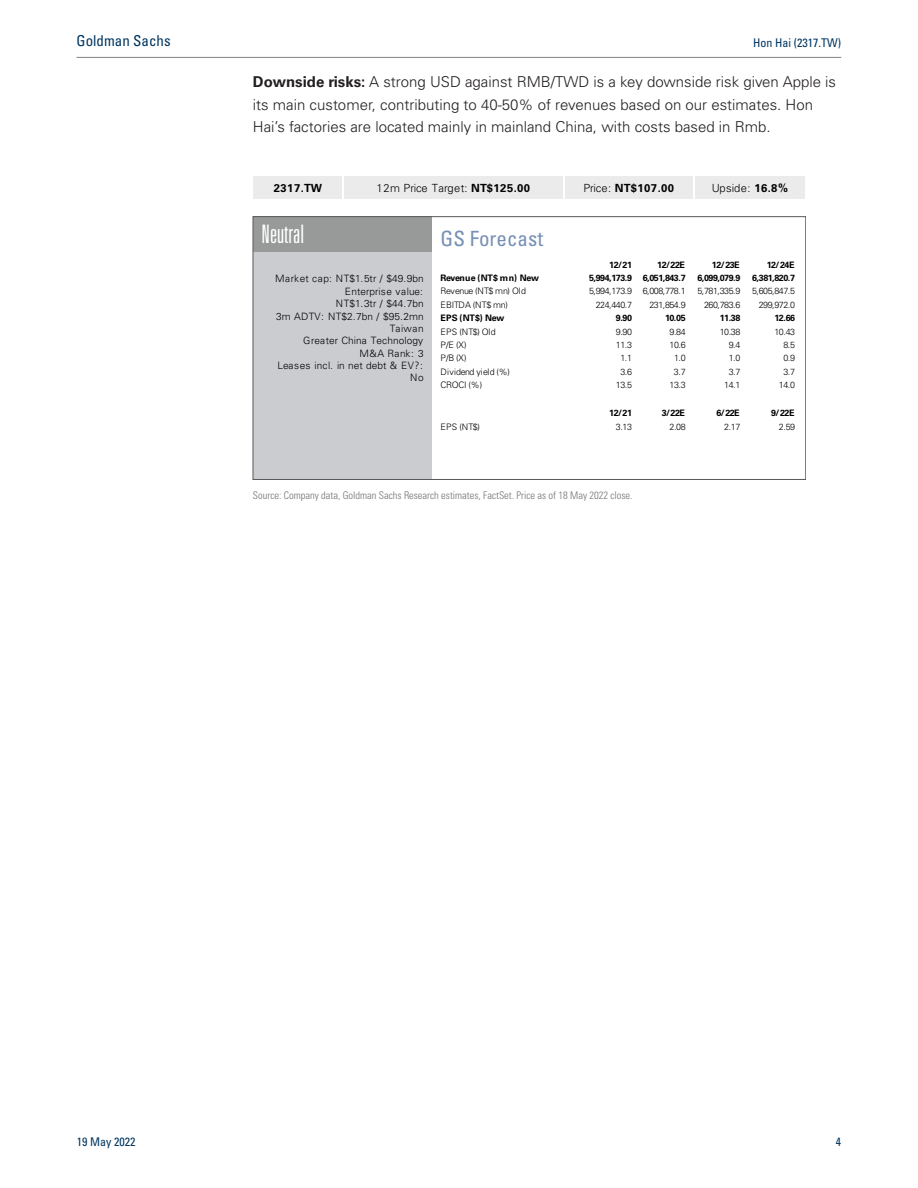
<style>
.page{position:relative;width:918px;height:1188px;background:#fff}
.page>*{position:absolute;margin:0;border:0;box-sizing:border-box;transform-origin:0 0}
.t1{font:300 ultra-condensed 25.5px "Univers LT Std";color:#fff}
.t2{font:condensed 21px "Univers LT Std";color:#7790b5}
.t3{font:300 15px/22.5px "Univers LT Std";color:#231f20}
.t4{font:condensed 15px "Univers LT Std";color:#003661}
.t5{font:condensed 12px "Univers LT Std";color:#003661}
.t6{font:300 11.25px "Univers LT Std";color:#000}
.t7{font:700 11.25px "Univers LT Std";letter-spacing:.045em;color:#000}
.t8{font:300 condensed 10.5px "Univers LT Std";color:#737378}
.t9{font:300 10.2px/12.3px "Univers LT Std";color:#000;text-align:right}
.t10{font:300 9px "Univers LT Std";letter-spacing:-.055em;color:#000}
.t11{font:700 9px "Univers LT Std";letter-spacing:-.055em;color:#000}
.t12{font:700 9px "Univers LT Std";letter-spacing:-.035em;color:#000}
.t13{font:300 9px "Univers LT Std";letter-spacing:-.035em;color:#000}
.t14{font:300 9px "Univers LT Std";color:#000}
.t15{font:300 9px "Univers LT Std";letter-spacing:-.015em;color:#000}
.s1{font-weight:700}
.s2{font-weight:300}
</style>
<div class="page">
<div style="left:253px;top:176px;width:552px;height:23px;background:#ebebec"></div>
<svg style="left:343px;top:176px;width:1px;height:23px"></svg>
<svg style="left:563px;top:176px;width:1px;height:23px"></svg>
<svg style="left:694px;top:176px;width:1px;height:23px"></svg>
<div style="left:253px;top:217px;width:179px;height:36px;background:#989999"></div>
<div style="left:253px;top:253px;width:179px;height:184px;background:#caccd0"></div>
<div style="left:253px;top:437px;width:179px;height:42px;background:#caccd0"></div>
<hr style="left:77px;top:57px;width:764px;height:1px;background:#808285">
<p class="t4" style="left:77px;top:35px;width:96px">Goldman Sachs</p>
<p class="t5" style="left:753px;top:38px;width:89px">Hon Hai (2317.TW)</p>
<p class="t3" style="left:253px;top:72px;width:585px"><span class="s1">Downside risks:</span> A strong USD against RMB/TWD is a key downside risk given Apple is its main customer, contributing to 40-50% of revenues based on our estimates. Hon<br>Hai’s factories are located mainly in mainland China, with costs based in Rmb.</p>
<p class="t7" style="left:274px;top:184px;width:50px">2317.TW</p>
<p class="t6" style="left:377px;top:184px;width:155px">12m Price Target: <span class="s1">NT$125.00</span></p>
<p class="t7" style="left:584px;top:184px;width:92px"><span class="s2">Price:</span> NT$107.00</p>
<p class="t6" style="left:712px;top:184px;width:78px">Upside: <span class="s1">16.8%</span></p>
<p class="t1" style="left:262px;top:219px;width:44px">Neutral</p>
<p class="t2" style="left:441px;top:230px;width:104px">GS Forecast</p>
<p class="t9" style="left:275px;top:274px;width:150px">Market cap: NT$1.5tr / $49.9bn<br>Enterprise value:<br>NT$1.3tr / $44.7bn<br>3m ADTV: NT$2.7bn / $95.2mn<br>Taiwan<br>Greater China Technology<br>M&amp;A Rank: 3<br>Leases incl. in net debt &amp; EV?:<br>No</p>
<p class="t11" style="left:609px;top:261px;width:24px">12/21</p>
<p class="t11" style="left:657px;top:261px;width:29px">12/22E</p>
<p class="t11" style="left:712px;top:261px;width:29px">12/23E</p>
<p class="t11" style="left:767px;top:261px;width:29px">12/24E</p>
<p class="t12" style="left:441px;top:274px;width:100px">Revenue (NT$ mn) New</p>
<p class="t11" style="left:589px;top:274px;width:98px">5,994,173.9 6,051,843.7</p>
<p class="t11" style="left:697px;top:274px;width:44px">6,099,079.9</p>
<p class="t11" style="left:752px;top:274px;width:44px">6,381,820.7</p>
<p class="t13" style="left:441px;top:288px;width:87px">Revenue (NT$ mn) Old</p>
<p class="t10" style="left:589px;top:288px;width:98px">5,994,173.9 6,008,778.1</p>
<p class="t10" style="left:697px;top:288px;width:44px">5,781,335.9</p>
<p class="t10" style="left:752px;top:288px;width:44px">5,605,847.5</p>
<p class="t15" style="left:441px;top:301px;width:69px">EBITDA (NT$ mn)</p>
<p class="t10" style="left:596px;top:301px;width:38px">224,440.7</p>
<p class="t10" style="left:649px;top:301px;width:38px">231,854.9</p>
<p class="t10" style="left:704px;top:301px;width:38px">260,783.6</p>
<p class="t10" style="left:759px;top:301px;width:38px">299,972.0</p>
<p class="t11" style="left:441px;top:315px;width:65px">EPS (NT$) New</p>
<p class="t11" style="left:616px;top:315px;width:18px">9.90</p>
<p class="t11" style="left:665px;top:315px;width:22px">10.05</p>
<p class="t11" style="left:720px;top:315px;width:22px">11.38</p>
<p class="t11" style="left:775px;top:315px;width:22px">12.66</p>
<p class="t10" style="left:441px;top:328px;width:57px">EPS (NT$) Old</p>
<p class="t10" style="left:616px;top:328px;width:18px">9.90</p>
<p class="t10" style="left:670px;top:328px;width:18px">9.84</p>
<p class="t10" style="left:720px;top:328px;width:22px">10.38</p>
<p class="t10" style="left:775px;top:328px;width:22px">10.43</p>
<p class="t10" style="left:441px;top:341px;width:27px">P/E (X)</p>
<p class="t10" style="left:616px;top:341px;width:18px">11.3</p>
<p class="t10" style="left:670px;top:341px;width:18px">10.6</p>
<p class="t10" style="left:729px;top:341px;width:13px">9.4</p>
<p class="t10" style="left:783px;top:341px;width:13px">8.5</p>
<p class="t10" style="left:441px;top:355px;width:27px">P/B (X)</p>
<p class="t10" style="left:620px;top:355px;width:13px">1.1</p>
<p class="t10" style="left:674px;top:355px;width:13px">1.0</p>
<p class="t10" style="left:729px;top:355px;width:13px">1.0</p>
<p class="t10" style="left:783px;top:355px;width:13px">0.9</p>
<p class="t14" style="left:441px;top:368px;width:71px">Dividend yield (%)</p>
<p class="t10" style="left:620px;top:368px;width:13px">3.6</p>
<p class="t10" style="left:674px;top:368px;width:13px">3.7</p>
<p class="t10" style="left:729px;top:368px;width:13px">3.7</p>
<p class="t10" style="left:783px;top:368px;width:13px">3.7</p>
<p class="t10" style="left:441px;top:382px;width:43px">CROCI (%)</p>
<p class="t10" style="left:616px;top:382px;width:18px">13.5</p>
<p class="t10" style="left:670px;top:382px;width:18px">13.3</p>
<p class="t10" style="left:724px;top:382px;width:18px">14.1</p>
<p class="t10" style="left:779px;top:382px;width:18px">14.0</p>
<p class="t11" style="left:609px;top:409px;width:24px">12/21</p>
<p class="t11" style="left:662px;top:409px;width:25px">3/22E</p>
<p class="t11" style="left:716px;top:409px;width:25px">6/22E</p>
<p class="t11" style="left:771px;top:409px;width:25px">9/22E</p>
<p class="t10" style="left:441px;top:423px;width:41px">EPS (NT$)</p>
<p class="t10" style="left:616px;top:423px;width:18px">3.13</p>
<p class="t10" style="left:670px;top:423px;width:18px">2.08</p>
<p class="t10" style="left:724px;top:423px;width:18px">2.17</p>
<p class="t10" style="left:779px;top:423px;width:18px">2.59</p>
<p class="t8" style="left:253px;top:492px;width:381px">Source: Company data, Goldman Sachs Research estimates, FactSet. Price as of 18 May 2022 close.</p>
<p class="t5" style="left:77px;top:1137px;width:60px">19 May 2022</p>
<p class="t5" style="left:836px;top:1137px;width:7px">4</p>
</div>
